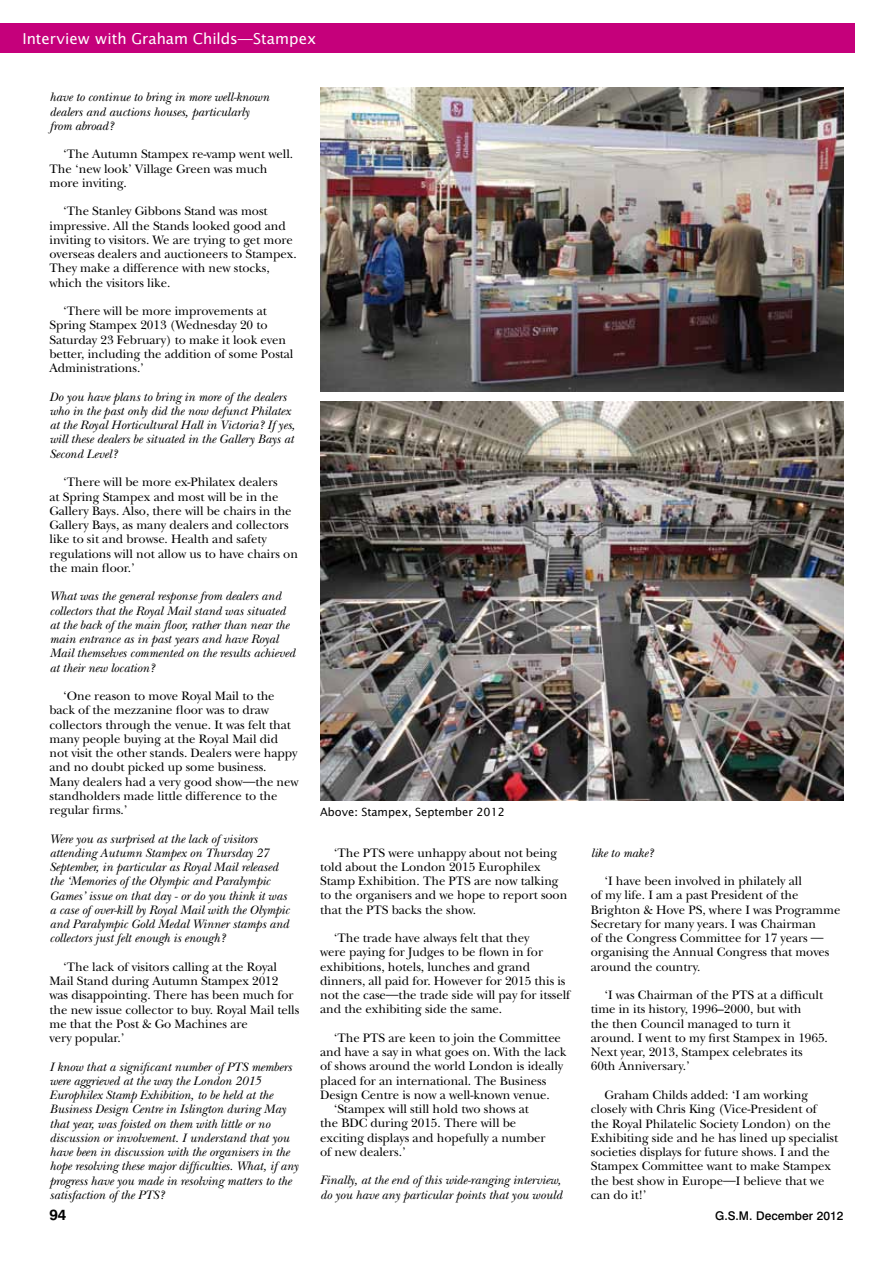
<style>
.page{position:relative;width:893px;height:1263px;background:#fff}
.page>*{position:absolute;margin:0;border:0;box-sizing:border-box;transform-origin:0 0}
.t1{font:15px "Lucida Sans Std";letter-spacing:-.005em;color:#fff}
.t2{font:700 15px "Swiss 721 BT";color:#000}
.t3{font:12.75px/14.2px "New Baskerville Std";letter-spacing:-.005em;color:#000}
.t4{font:italic 12.75px/14.2px "New Baskerville Std";letter-spacing:-.005em;color:#000}
.t5{font:500 12px "Swiss 721 BT";color:#000}
.t6{font:11.25px "Lucida Sans Std";letter-spacing:-.005em;color:#000}
.s1{font-family:"Lucida Sans Std"}
</style>
<div class="page">
<div style="left:0;top:23px;width:854px;height:30px;background:#c5007b"></div>
<img style="left:320px;top:87px;width:523px;height:304px">
<img style="left:320px;top:401px;width:523px;height:399px">
<p class="t1" style="left:23px;top:30px;width:295px">Interview with Graham Childs—Stampex</p>
<p class="t4" style="left:50px;top:90px;width:221px">have to continue to bring in more well-known dealers and auctions houses, particularly from abroad?</p>
<p class="t3" style="left:50px;top:147px;width:245px;text-indent:14px">‘The Autumn Stampex re-vamp went well.<br>The ‘new look’ Village Green was much more inviting.</p>
<p class="t3" style="left:50px;top:204px;width:249px;text-indent:14px">‘The Stanley Gibbons Stand was most impressive. All the Stands looked good and inviting to visitors. We are trying to get more overseas dealers and auctioneers to Stampex.<br>They make a difference with new stocks, which the visitors like.</p>
<p class="t3" style="left:50px;top:304px;width:245px;text-indent:14px">‘There will be more improvements at Spring Stampex 2013 (Wednesday 20 to Saturday 23 February) to make it look even better, including the addition of some Postal Administrations.’</p>
<p class="t4" style="left:50px;top:390px;width:247px">Do you have plans to bring in more of the dealers who in the past only did the now defunct Philatex at the Royal Horticultural Hall in Victoria? If yes, will these dealers be situated in the Gallery Bays at Second Level?</p>
<p class="t3" style="left:50px;top:475px;width:250px;text-indent:14px">‘There will be more ex-Philatex dealers<br>at Spring Stampex and most will be in the Gallery Bays. Also, there will be chairs in the Gallery Bays, as many dealers and collectors like to sit and browse. Health and safety regulations will not allow us to have chairs on the main floor.’</p>
<p class="t4" style="left:50px;top:589px;width:247px">What was the general response from dealers and collectors that the Royal Mail stand was situated at the back of the main floor, rather than near the main entrance as in past years and have Royal Mail themselves commented on the results achieved at their new location?</p>
<p class="t3" style="left:50px;top:689px;width:251px;text-indent:14px">‘One reason to move Royal Mail to the back of the mezzanine floor was to draw collectors through the venue. It was felt that many people buying at the Royal Mail did not visit the other stands. Dealers were happy and no doubt picked up some business.<br>Many dealers had a very good show<span class="s1">—</span>the new standholders made little difference to the regular firms.’</p>
<p class="t4" style="left:50px;top:831px;width:241px">Were you as surprised at the lack of visitors attending Autumn Stampex on Thursday 27<br>September, in particular as Royal Mail released the ‘Memories of the Olympic and Paralympic Games’ issue on that day - or do you think it was a case of over-kill by Royal Mail with the Olympic and Paralympic Gold Medal Winner stamps and collectors just felt enough is enough?</p>
<p class="t3" style="left:50px;top:960px;width:251px;text-indent:14px">‘The lack of visitors calling at the Royal Mail Stand during Autumn Stampex 2012 was disappointing. There has been much for the new issue collector to buy. Royal Mail tells me that the Post &amp; Go Machines are<br>very popular.’</p>
<p class="t4" style="left:50px;top:1059px;width:250px">I know that a significant number of PTS members were aggrieved at the way the London 2015<br>Europhilex Stamp Exhibition, to be held at the Business Design Centre in Islington during May that year, was foisted on them with little or no discussion or involvement. I understand that you have been in discussion with the organisers in the hope resolving these major difficulties. What, if any progress have you made in resolving matters to the satisfaction of the PTS?</p>
<p class="t6" style="left:320px;top:805px;width:186px">Above: Stampex, September 2012</p>
<p class="t3" style="left:320px;top:845px;width:249px;text-indent:14px">‘The PTS were unhappy about not being told about the London 2015 Europhilex Stamp Exhibition. The PTS are now talking to the organisers and we hope to report soon that the PTS backs the show.</p>
<p class="t3" style="left:320px;top:931px;width:252px;text-indent:14px">‘The trade have always felt that they<br>were paying for Judges to be flown in for exhibitions, hotels, lunches and grand dinners, all paid for. However for 2015 this is not the case<span class="s1">—</span>the trade side will pay for itsself and the exhibiting side the same.</p>
<p class="t3" style="left:334px;top:1031px;width:229px">‘The PTS are keen to join the Committee</p>
<p class="t3" style="left:320px;top:1045px;width:248px">and have a say in what goes on. With the lack</p>
<p class="t3" style="left:320px;top:1059px;width:245px">of shows around the world London is ideally</p>
<p class="t3" style="left:320px;top:1073px;width:228px">placed for an international. The Business</p>
<p class="t3" style="left:320px;top:1088px;width:231px">Design Centre is now a well-known venue.</p>
<p class="t3" style="left:334px;top:1102px;width:197px">‘Stampex will still hold two shows at</p>
<p class="t3" style="left:320px;top:1116px;width:198px">the BDC during 2015. There will be</p>
<p class="t3" style="left:320px;top:1130px;width:227px">exciting displays and hopefully a number</p>
<p class="t3" style="left:320px;top:1145px;width:87px">of new dealers.’</p>
<p class="t4" style="left:320px;top:1173px;width:243px">Finally, at the end of this wide-ranging interview, do you have any particular points that you would</p>
<p class="t4" style="left:591px;top:845px;width:64px">like to make?</p>
<p class="t3" style="left:591px;top:874px;width:251px;text-indent:14px">‘I have been involved in philately all<br>of my life. I am a past President of the Brighton &amp; Hove PS, where I was Programme Secretary for many years. I was Chairman<br>of the Congress Committee for 17 years <span class="s1">— </span>organising the Annual Congress that moves around the country.</p>
<p class="t3" style="left:591px;top:988px;width:239px;text-indent:14px">‘I was Chairman of the PTS at a difficult time in its history, 1996–2000, but with<br>the then Council managed to turn it around. I went to my first Stampex in 1965.<br>Next year, 2013, Stampex celebrates its 60th Anniversary.’</p>
<p class="t3" style="left:591px;top:1088px;width:249px;text-indent:14px">Graham Childs added: ‘I am working closely with Chris King (Vice-President of<br>the Royal Philatelic Society London) on the Exhibiting side and he has lined up specialist societies displays for future shows. I and the Stampex Committee want to make Stampex the best show in Europe<span class="s1">—</span>I believe that we can do it!’</p>
<p class="t2" style="left:50px;top:1205px;width:18px">94</p>
<p class="t5" style="left:715px;top:1208px;width:130px">G.S.M. December 2012</p>
</div>
